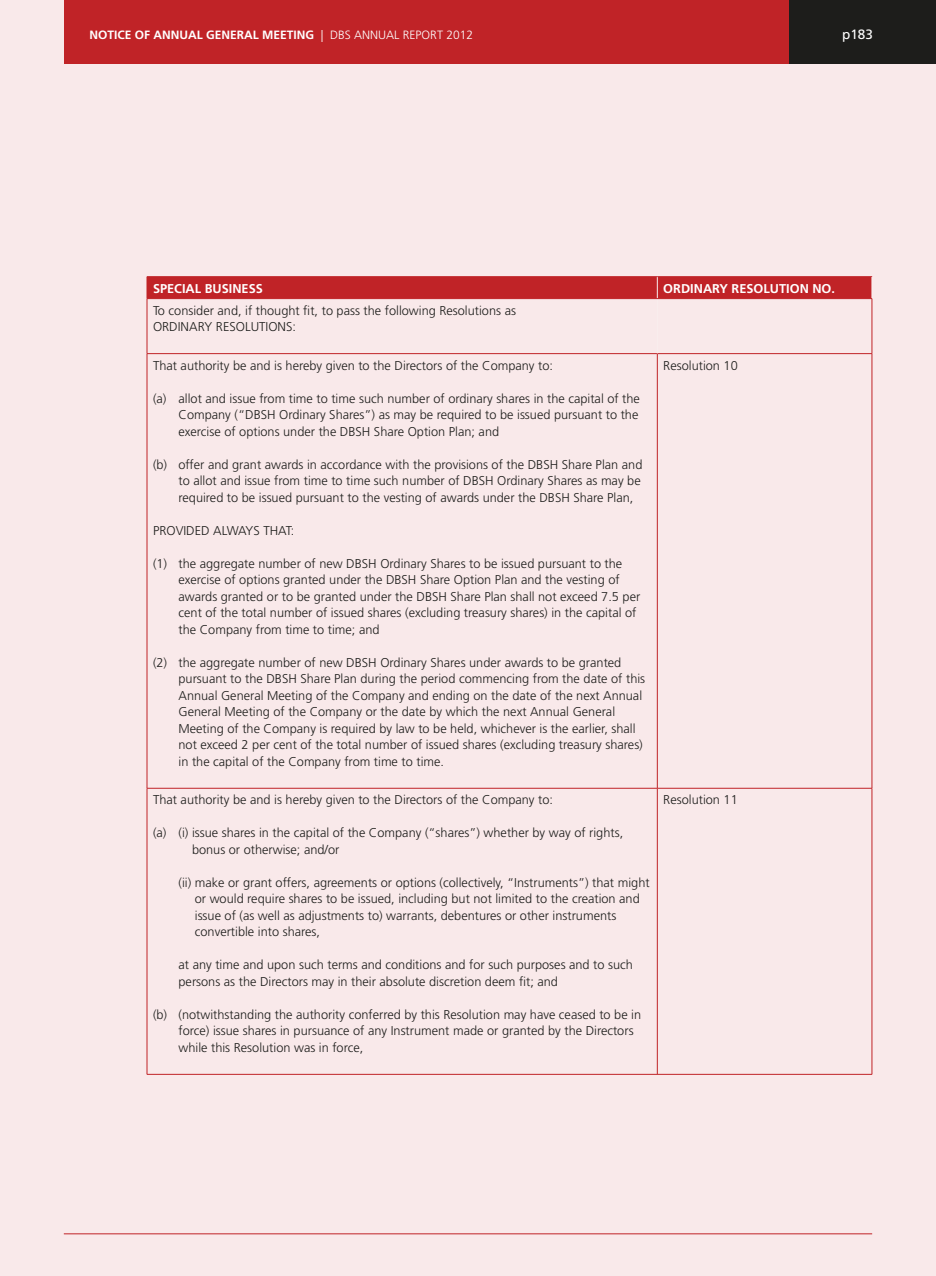
<style>
.page{position:relative;width:936px;height:1276px;background:#fff}
.page>*{position:absolute;margin:0;border:0;box-sizing:border-box;transform-origin:0 0}
.t1{font:13.5px "Frutiger";color:#fff}
.t2{font:300 12.75px/16.5px "Frutiger";color:#1d1d1b}
.t3{font:700 12.75px "Frutiger";color:#fff}
.t4{font:700 12px "Frutiger";color:#fff}
.s1{font-weight:300}
</style>
<div class="page">
<div style="left:0;top:0;width:935px;height:1276px;background:#f9e9ea"></div>
<div style="left:64px;top:0;width:725px;height:64px;background:#c02327"></div>
<div style="left:789px;top:0;width:146px;height:64px;background:#1d1d1b"></div>
<hr style="left:64px;top:1233px;width:808px;height:1px;background:#c02327">
<hr style="left:147px;top:353px;width:725px;height:1px;background:#c02327">
<hr style="left:657px;top:354px;width:1px;height:434px;background:#c02327">
<hr style="left:657px;top:788px;width:1px;height:286px;background:#c02327">
<hr style="left:147px;top:299px;width:1px;height:54px;background:#c02327">
<hr style="left:871px;top:299px;width:1px;height:54px;background:#c02327">
<hr style="left:147px;top:354px;width:1px;height:434px;background:#c02327">
<hr style="left:871px;top:354px;width:1px;height:434px;background:#c02327">
<hr style="left:147px;top:788px;width:510px;height:1px;background:#c02327">
<hr style="left:147px;top:788px;width:1px;height:286px;background:#c02327">
<hr style="left:657px;top:788px;width:215px;height:1px;background:#c02327">
<hr style="left:871px;top:788px;width:1px;height:286px;background:#c02327">
<hr style="left:657px;top:299px;width:1px;height:54px;background:#faeeee">
<hr style="left:147px;top:276px;width:510px;height:1px;background:#c02327">
<hr style="left:657px;top:276px;width:215px;height:1px;background:#c02327">
<div style="left:147px;top:277px;width:725px;height:21px;background:#c02327"></div>
<hr style="left:147px;top:298px;width:725px;height:1px;background:#c02327">
<hr style="left:147px;top:1074px;width:725px;height:1px;background:#c02327">
<p class="t4" style="left:89px;top:30px;width:385px">NOTICE OF ANNUAL GENERAL MEETING <span class="s1">| DBS ANNUAL REPORT 2012</span></p>
<p class="t1" style="left:842px;top:29px;width:32px">p183</p>
<p class="t3" style="left:153px;top:283px;width:111px">SPECIAL BUSINESS</p>
<p class="t3" style="left:663px;top:283px;width:173px">ORDINARY RESOLUTION NO.</p>
<p class="t2" style="left:153px;top:303px;width:364px">To consider and, if thought fit, to pass the following Resolutions as<br>ORDINARY RESOLUTIONS:</p>
<p class="t2" style="left:153px;top:358px;width:401px">That authority be and is hereby given to the Directors of the Company to:</p>
<p class="t2" style="left:178px;top:391px;width:463px;text-indent:-26px">(a) allot and issue from time to time such number of ordinary shares in the capital of the<br>Company (“DBSH Ordinary Shares”) as may be required to be issued pursuant to the exercise of options under the DBSH Share Option Plan; and</p>
<p class="t2" style="left:178px;top:457px;width:465px;text-indent:-26px">(b) offer and grant awards in accordance with the provisions of the DBSH Share Plan and to allot and issue from time to time such number of DBSH Ordinary Shares as may be required to be issued pursuant to the vesting of awards under the DBSH Share Plan,</p>
<p class="t2" style="left:153px;top:523px;width:143px">PROVIDED ALWAYS THAT:</p>
<p class="t2" style="left:178px;top:556px;width:463px;text-indent:-26px">(1) the aggregate number of new DBSH Ordinary Shares to be issued pursuant to the exercise of options granted under the DBSH Share Option Plan and the vesting of awards granted or to be granted under the DBSH Share Plan shall not exceed 7.5 per cent of the total number of issued shares (excluding treasury shares) in the capital of the Company from time to time; and</p>
<p class="t2" style="left:178px;top:655px;width:468px;text-indent:-26px">(2) the aggregate number of new DBSH Ordinary Shares under awards to be granted pursuant to the DBSH Share Plan during the period commencing from the date of this Annual General Meeting of the Company and ending on the date of the next Annual General Meeting of the Company or the date by which the next Annual General Meeting of the Company is required by law to be held, whichever is the earlier, shall not exceed 2 per cent of the total number of issued shares (excluding treasury shares) in the capital of the Company from time to time.</p>
<p class="t2" style="left:663px;top:358px;width:76px">Resolution 10</p>
<p class="t2" style="left:153px;top:792px;width:401px">That authority be and is hereby given to the Directors of the Company to:</p>
<p class="t2" style="left:192px;top:825px;width:432px;text-indent:-39px">(a) (i) issue shares in the capital of the Company (“shares”) whether by way of rights, bonus or otherwise; and/or</p>
<p class="t2" style="left:195px;top:875px;width:456px;text-indent:-16px">(ii) make or grant offers, agreements or options (collectively, “Instruments”) that might or would require shares to be issued, including but not limited to the creation and issue of (as well as adjustments to) warrants, debentures or other instruments convertible into shares,</p>
<p class="t2" style="left:178px;top:957px;width:456px">at any time and upon such terms and conditions and for such purposes and to such persons as the Directors may in their absolute discretion deem fit; and</p>
<p class="t2" style="left:178px;top:1007px;width:464px;text-indent:-26px">(b) (notwithstanding the authority conferred by this Resolution may have ceased to be in force) issue shares in pursuance of any Instrument made or granted by the Directors while this Resolution was in force,</p>
<p class="t2" style="left:663px;top:792px;width:76px">Resolution 11</p>
</div>
